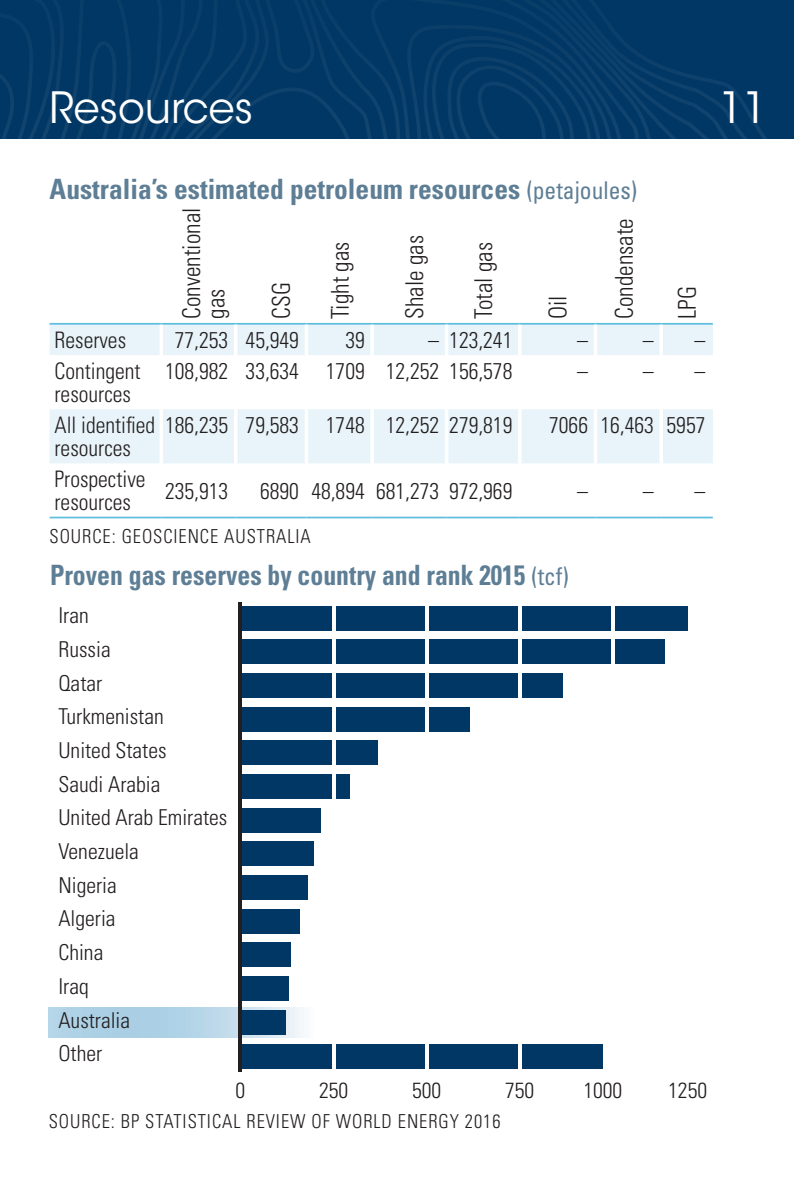
<style>
.page{position:relative;width:794px;height:1191px;background:#fff}
.page>*{position:absolute;margin:0;border:0;box-sizing:border-box;transform-origin:0 0}
.panel_heading{font:42.7px "ITC Avant Garde Std";color:#fff;scale:.96 1}
.Text{font:42.7px "ITC Avant Garde Std";color:#fff;scale:.96 1}
.Chart_heading{font:700 condensed 28px "Univers LT Std";color:#5d7e95}
.Chart_heading-2{font:700 condensed 28px "Univers LT Std";color:#5d7e95;scale:.92 1}
.Text-2{font:300 condensed 24.5px/24.5px "Univers LT Std";color:#231f20;scale:.96 1}
.Text-3{font:300 condensed 22.75px/22.8px "Univers LT Std";color:#231f20;scale:.96 1}
.t1{font:300 condensed 21.7px "Univers LT Std";color:#231f20}
.source{font:300 condensed 19.25px "Univers LT Std";letter-spacing:.05em;color:#231f20;scale:.96 1}
.s1{font-weight:400;font-size:24.5px}
</style>
<div class="page">
<svg style="left:0;top:0;width:794px;height:139px;background:#023965"></svg>
<img style="left:49px;top:1007px;width:255px;height:30px">
<div style="left:240px;top:605px;width:447px;height:25px;background:#003764"></div>
<div style="left:240px;top:639px;width:424px;height:25px;background:#003764"></div>
<div style="left:240px;top:673px;width:323px;height:25px;background:#003764"></div>
<div style="left:240px;top:706px;width:230px;height:25px;background:#003764"></div>
<div style="left:240px;top:740px;width:138px;height:25px;background:#003764"></div>
<div style="left:240px;top:774px;width:110px;height:25px;background:#003764"></div>
<div style="left:240px;top:807px;width:80px;height:25px;background:#003764"></div>
<div style="left:240px;top:841px;width:74px;height:25px;background:#003764"></div>
<div style="left:240px;top:875px;width:68px;height:25px;background:#003764"></div>
<div style="left:240px;top:909px;width:60px;height:24px;background:#003764"></div>
<div style="left:240px;top:942px;width:51px;height:25px;background:#003764"></div>
<div style="left:240px;top:976px;width:49px;height:25px;background:#003764"></div>
<div style="left:240px;top:1010px;width:46px;height:24px;background:#003764"></div>
<div style="left:241px;top:1043px;width:362px;height:25px;background:#003764"></div>
<hr style="left:425px;top:602px;width:3px;height:469px;background:#fff">
<hr style="left:332px;top:602px;width:3px;height:469px;background:#fff">
<hr style="left:518px;top:602px;width:3px;height:469px;background:#fff">
<hr style="left:611px;top:602px;width:3px;height:469px;background:#fff">
<hr style="left:239px;top:602px;width:3px;height:469px;background:#231f20">
<svg style="left:50px;top:325px;width:663px;height:138px;fill:#e8f4f9"></svg>
<hr style="left:50px;top:323px;width:111px;height:2px;background:#5fbedf">
<hr style="left:161px;top:323px;width:75px;height:2px;background:#5fbedf">
<hr style="left:236px;top:323px;width:70px;height:2px;background:#5fbedf">
<hr style="left:306px;top:323px;width:66px;height:2px;background:#5fbedf">
<hr style="left:372px;top:323px;width:74px;height:2px;background:#5fbedf">
<hr style="left:446px;top:323px;width:74px;height:2px;background:#5fbedf">
<hr style="left:520px;top:323px;width:75px;height:2px;background:#5fbedf">
<hr style="left:595px;top:323px;width:66px;height:2px;background:#5fbedf">
<hr style="left:661px;top:323px;width:52px;height:2px;background:#5fbedf">
<svg style="left:159px;top:325px;width:4px;height:30px"></svg>
<hr style="left:234px;top:325px;width:3px;height:30px;background:#fff">
<hr style="left:305px;top:325px;width:3px;height:30px;background:#fff">
<hr style="left:370px;top:325px;width:4px;height:30px;background:#fff">
<hr style="left:445px;top:325px;width:3px;height:30px;background:#fff">
<hr style="left:518px;top:325px;width:3px;height:30px;background:#fff">
<hr style="left:594px;top:325px;width:3px;height:30px;background:#fff">
<hr style="left:659px;top:325px;width:4px;height:30px;background:#fff">
<hr style="left:159px;top:355px;width:4px;height:54px;background:#fff">
<hr style="left:234px;top:355px;width:3px;height:54px;background:#fff">
<hr style="left:305px;top:355px;width:3px;height:54px;background:#fff">
<hr style="left:370px;top:355px;width:4px;height:54px;background:#fff">
<hr style="left:445px;top:355px;width:3px;height:54px;background:#fff">
<hr style="left:518px;top:355px;width:3px;height:54px;background:#fff">
<hr style="left:594px;top:355px;width:3px;height:54px;background:#fff">
<hr style="left:659px;top:355px;width:4px;height:54px;background:#fff">
<svg style="left:159px;top:409px;width:4px;height:54px"></svg>
<hr style="left:234px;top:409px;width:3px;height:54px;background:#fff">
<hr style="left:305px;top:409px;width:3px;height:54px;background:#fff">
<hr style="left:370px;top:409px;width:4px;height:54px;background:#fff">
<hr style="left:445px;top:409px;width:3px;height:54px;background:#fff">
<hr style="left:518px;top:409px;width:3px;height:54px;background:#fff">
<hr style="left:594px;top:409px;width:3px;height:54px;background:#fff">
<hr style="left:659px;top:409px;width:4px;height:54px;background:#fff">
<hr style="left:50px;top:516px;width:111px;height:2px;background:#5fbedf">
<hr style="left:161px;top:516px;width:75px;height:2px;background:#5fbedf">
<hr style="left:236px;top:516px;width:70px;height:2px;background:#5fbedf">
<hr style="left:306px;top:516px;width:66px;height:2px;background:#5fbedf">
<hr style="left:372px;top:516px;width:74px;height:2px;background:#5fbedf">
<hr style="left:446px;top:516px;width:74px;height:2px;background:#5fbedf">
<hr style="left:520px;top:516px;width:75px;height:2px;background:#5fbedf">
<hr style="left:595px;top:516px;width:66px;height:2px;background:#5fbedf">
<hr style="left:661px;top:516px;width:52px;height:2px;background:#5fbedf">
<p class="panel_heading" style="left:50px;top:81px;width:213px">Resources</p>
<p class="Text" style="left:719px;top:81px;width:51px">11</p>
<p class="Chart_heading" style="left:50px;top:172px;width:589px">Australia’s estimated petroleum resources <span class="s1">(petajoules)</span></p>
<p class="Text-2" style="left:179px;top:319px;width:117px;rotate:-90deg">Conventional gas</p>
<p class="Text-2" style="left:612px;top:319px;width:106px;rotate:-90deg">Condensate</p>
<p class="Text-2" style="left:328px;top:319px;width:82px;rotate:-90deg">Tight gas</p>
<p class="Text-2" style="left:402px;top:319px;width:89px;rotate:-90deg">Shale gas</p>
<p class="Text-2" style="left:471px;top:319px;width:81px;rotate:-90deg">Total gas</p>
<p class="Text-2" style="left:269px;top:319px;width:40px;rotate:-90deg">CSG</p>
<p class="Text-2" style="left:545px;top:319px;width:26px;rotate:-90deg">Oil</p>
<p class="Text-2" style="left:675px;top:319px;width:36px;rotate:-90deg">LPG</p>
<p class="Text-3" style="left:55px;top:328px;width:76px">Reserves</p>
<p class="Text-3" style="left:175px;top:328px;width:57px">77,253</p>
<p class="Text-3" style="left:246px;top:328px;width:57px">45,949</p>
<p class="Text-3" style="left:345px;top:328px;width:22px">39</p>
<p class="Text-3" style="left:428px;top:328px;width:89px">– 123,241</p>
<p class="Text-3" style="left:577px;top:328px;width:13px">–</p>
<p class="Text-3" style="left:643px;top:328px;width:13px">–</p>
<p class="Text-3" style="left:694px;top:328px;width:13px">–</p>
<p class="Text-3" style="left:55px;top:360px;width:91px">Contingent resources</p>
<p class="Text-3" style="left:165px;top:360px;width:67px">108,982</p>
<p class="Text-3" style="left:246px;top:360px;width:57px">33,634</p>
<p class="Text-3" style="left:326px;top:360px;width:42px">1709</p>
<p class="Text-3" style="left:386px;top:360px;width:133px">12,252 156,578</p>
<p class="Text-3" style="left:577px;top:360px;width:13px">–</p>
<p class="Text-3" style="left:643px;top:360px;width:13px">–</p>
<p class="Text-3" style="left:694px;top:360px;width:13px">–</p>
<p class="Text-3" style="left:55px;top:414px;width:182px">All identified 186,235 resources</p>
<p class="Text-3" style="left:246px;top:414px;width:57px">79,583</p>
<p class="Text-3" style="left:326px;top:414px;width:42px">1748</p>
<p class="Text-3" style="left:386px;top:414px;width:133px">12,252 279,819</p>
<p class="Text-3" style="left:549px;top:414px;width:42px">7066</p>
<p class="Text-3" style="left:600px;top:414px;width:57px">16,463</p>
<p class="Text-3" style="left:666px;top:414px;width:42px">5957</p>
<p class="Text-3" style="left:55px;top:468px;width:96px">Prospective resources</p>
<p class="Text-3" style="left:165px;top:479px;width:67px">235,913</p>
<p class="Text-3" style="left:260px;top:479px;width:42px">6890</p>
<p class="Text-3" style="left:311px;top:479px;width:57px">48,894</p>
<p class="Text-3" style="left:376px;top:479px;width:143px">681,273 972,969</p>
<p class="Text-3" style="left:577px;top:479px;width:13px">–</p>
<p class="Text-3" style="left:643px;top:479px;width:13px">–</p>
<p class="Text-3" style="left:694px;top:479px;width:13px">–</p>
<p class="source" style="left:50px;top:524px;width:273px">SOURCE: GEOSCIENCE AUSTRALIA</p>
<p class="Chart_heading-2" style="left:50px;top:557px;width:565px">Proven gas reserves by country and rank 2015 <span class="s1">(tcf)</span></p>
<p class="t1" style="left:58px;top:602px;width:32px">Iran</p>
<p class="t1" style="left:58px;top:636px;width:54px">Russia</p>
<p class="t1" style="left:58px;top:670px;width:45px">Qatar</p>
<p class="t1" style="left:58px;top:703px;width:107px">Turkmenistan</p>
<p class="t1" style="left:58px;top:737px;width:110px">United States</p>
<p class="t1" style="left:58px;top:771px;width:104px">Saudi Arabia</p>
<p class="t1" style="left:58px;top:804px;width:170px">United Arab Emirates</p>
<p class="t1" style="left:58px;top:838px;width:82px">Venezuela</p>
<p class="t1" style="left:58px;top:872px;width:60px">Nigeria</p>
<p class="t1" style="left:58px;top:905px;width:59px">Algeria</p>
<p class="t1" style="left:58px;top:939px;width:46px">China</p>
<p class="t1" style="left:58px;top:973px;width:32px">Iraq</p>
<p class="t1" style="left:58px;top:1007px;width:73px">Australia</p>
<p class="t1" style="left:58px;top:1040px;width:45px">Other</p>
<p class="t1" style="left:236px;top:1077px;width:11px">0</p>
<p class="t1" style="left:319px;top:1077px;width:31px">250</p>
<p class="t1" style="left:412px;top:1077px;width:31px">500</p>
<p class="t1" style="left:505px;top:1077px;width:31px">750</p>
<p class="t1" style="left:583px;top:1077px;width:40px">1000</p>
<p class="t1" style="left:668px;top:1077px;width:40px">1250</p>
<p class="source" style="left:49px;top:1109px;width:472px">SOURCE: BP STATISTICAL REVIEW OF WORLD ENERGY 2016</p>
</div>
